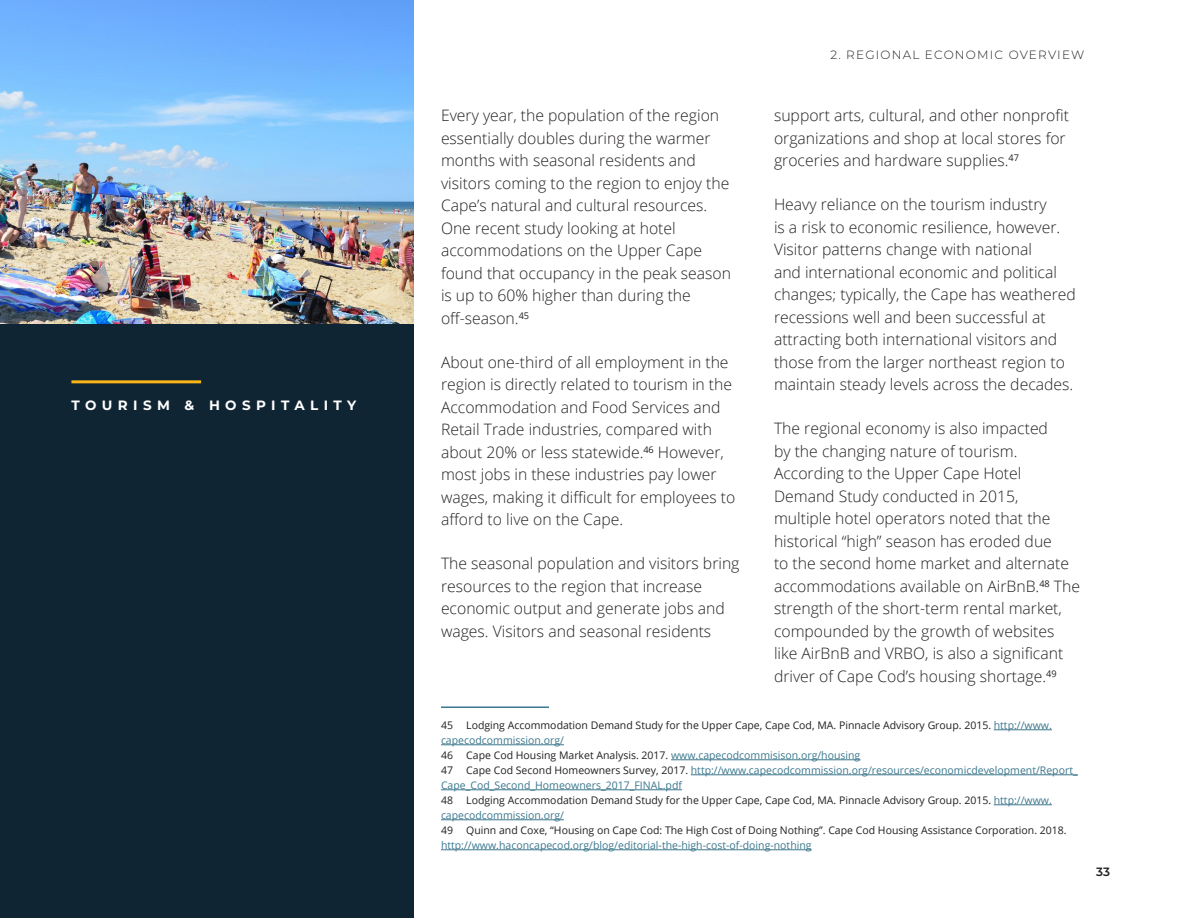
<style>
.page{position:relative;width:1188px;height:918px;background:#fff}
.page>*{position:absolute;margin:0;border:0;box-sizing:border-box;transform-origin:0 0}
.t1{font:300 15.75px/22.5px "Open Sans";color:#231f20}
.Caption_Header_Alt1{font:700 13.5px "Montserrat";letter-spacing:.4em;color:#fff}
.t2{font:300 12px "Montserrat";letter-spacing:.1em;color:#231f20}
.t3{font:600 12px "Montserrat";color:#231f20}
.Footnote_text{font:10.5px/15px "Open Sans";color:#231f20}
.Footnote_text-2{font:10.5px/15px "Open Sans";color:#3b778d}
.s1{color:#3b778d}
.s2{color:#231f20}
</style>
<div class="page">
<hr style="left:441px;top:706px;width:108px;height:2px;background:#3b778d">
<hr style="left:994px;top:730px;width:58px;height:1px;background:#3b778d">
<hr style="left:441px;top:745px;width:123px;height:1px;background:#3b778d">
<hr style="left:671px;top:760px;width:189px;height:1px;background:#3b778d">
<hr style="left:691px;top:775px;width:387px;height:1px;background:#3b778d">
<hr style="left:441px;top:790px;width:241px;height:1px;background:#3b778d">
<hr style="left:994px;top:805px;width:58px;height:1px;background:#3b778d">
<hr style="left:441px;top:820px;width:123px;height:1px;background:#3b778d">
<hr style="left:441px;top:850px;width:371px;height:1px;background:#3b778d">
<div style="left:0;top:0;width:414px;height:918px;background:#102533"></div>
<img style="left:0;top:0;width:414px;height:324px">
<hr style="left:71px;top:380px;width:130px;height:3px;background:#fbb517">
<p class="Caption_Header_Alt1" style="left:71px;top:396px;width:286px">TOURISM &amp; HOSPITALITY</p>
<p class="t2" style="left:830px;top:47px;width:255px">2. REGIONAL ECONOMIC OVERVIEW</p>
<p class="t1" style="left:441px;top:104px;width:292px">Every year, the population of the region essentially doubles during the warmer months with seasonal residents and visitors coming to the region to enjoy the Cape’s natural and cultural resources.<br>One recent study looking at hotel accommodations on the Upper Cape found that occupancy in the peak season is up to 60% higher than during the off-season.<sup>45</sup></p>
<p class="t1" style="left:441px;top:350px;width:296px">About one-third of all employment in the region is directly related to tourism in the Accommodation and Food Services and Retail Trade industries, compared with about 20% or less statewide.<sup>46</sup> However, most jobs in these industries pay lower wages, making it difficult for employees to afford to live on the Cape.</p>
<p class="t1" style="left:441px;top:552px;width:300px">The seasonal population and visitors bring resources to the region that increase economic output and generate jobs and wages. Visitors and seasonal residents</p>
<p class="t1" style="left:774px;top:104px;width:296px">support arts, cultural, and other nonprofit organizations and shop at local stores for groceries and hardware supplies.<sup>47</sup></p>
<p class="t1" style="left:774px;top:193px;width:303px">Heavy reliance on the tourism industry<br>is a risk to economic resilience, however.<br>Visitor patterns change with national<br>and international economic and political changes; typically, the Cape has weathered recessions well and been successful at attracting both international visitors and those from the larger northeast region to maintain steady levels across the decades.</p>
<p class="t1" style="left:774px;top:417px;width:308px">The regional economy is also impacted<br>by the changing nature of tourism.<br>According to the Upper Cape Hotel Demand Study conducted in 2015,<br>multiple hotel operators noted that the historical “high” season has eroded due<br>to the second home market and alternate accommodations available on AirBnB.<sup>48</sup> The strength of the short-term rental market, compounded by the growth of websites like AirBnB and VRBO, is also a significant driver of Cape Cod’s housing shortage.<sup>49</sup></p>
<p class="Footnote_text" style="left:441px;top:717px;width:612px;text-indent:25px">Lodging Accommodation Demand Study for the Upper Cape, Cape Cod, MA. Pinnacle Advisory Group. 2015. <span class="s1">http://www. capecodcommission.org/</span></p>
<p class="Footnote_text" style="left:441px;top:747px;width:14px">46</p>
<p class="Footnote_text" style="left:466px;top:747px;width:396px">Cape Cod Housing Market Analysis. 2017. <span class="s1">www.capecodcommisison.org/housing</span></p>
<p class="Footnote_text" style="left:441px;top:762px;width:14px">47</p>
<p class="Footnote_text" style="left:441px;top:717px;width:14px">45</p>
<p class="Footnote_text-2" style="left:441px;top:762px;width:638px;text-indent:25px"><span class="s2">Cape Cod Second Homeowners Survey, 2017.</span> http://www.capecodcommission.org/resources/economicdevelopment/Report_<br>Cape_Cod_Second_Homeowners_2017_FINAL.pdf</p>
<p class="Footnote_text" style="left:441px;top:792px;width:14px">48</p>
<p class="Footnote_text" style="left:441px;top:792px;width:612px;text-indent:25px">Lodging Accommodation Demand Study for the Upper Cape, Cape Cod, MA. Pinnacle Advisory Group. 2015. <span class="s1">http://www. capecodcommission.org/</span></p>
<p class="Footnote_text" style="left:441px;top:822px;width:14px">49</p>
<p class="Footnote_text" style="left:441px;top:822px;width:627px;text-indent:25px">Quinn and Coxe, “Housing on Cape Cod: The High Cost of Doing Nothing”. Cape Cod Housing Assistance Corporation. 2018. <span class="s1">http://www.haconcapecod.org/blog/editorial-the-high-cost-of-doing-nothing</span></p>
<p class="t3" style="left:1096px;top:863px;width:16px">33</p>
</div>
